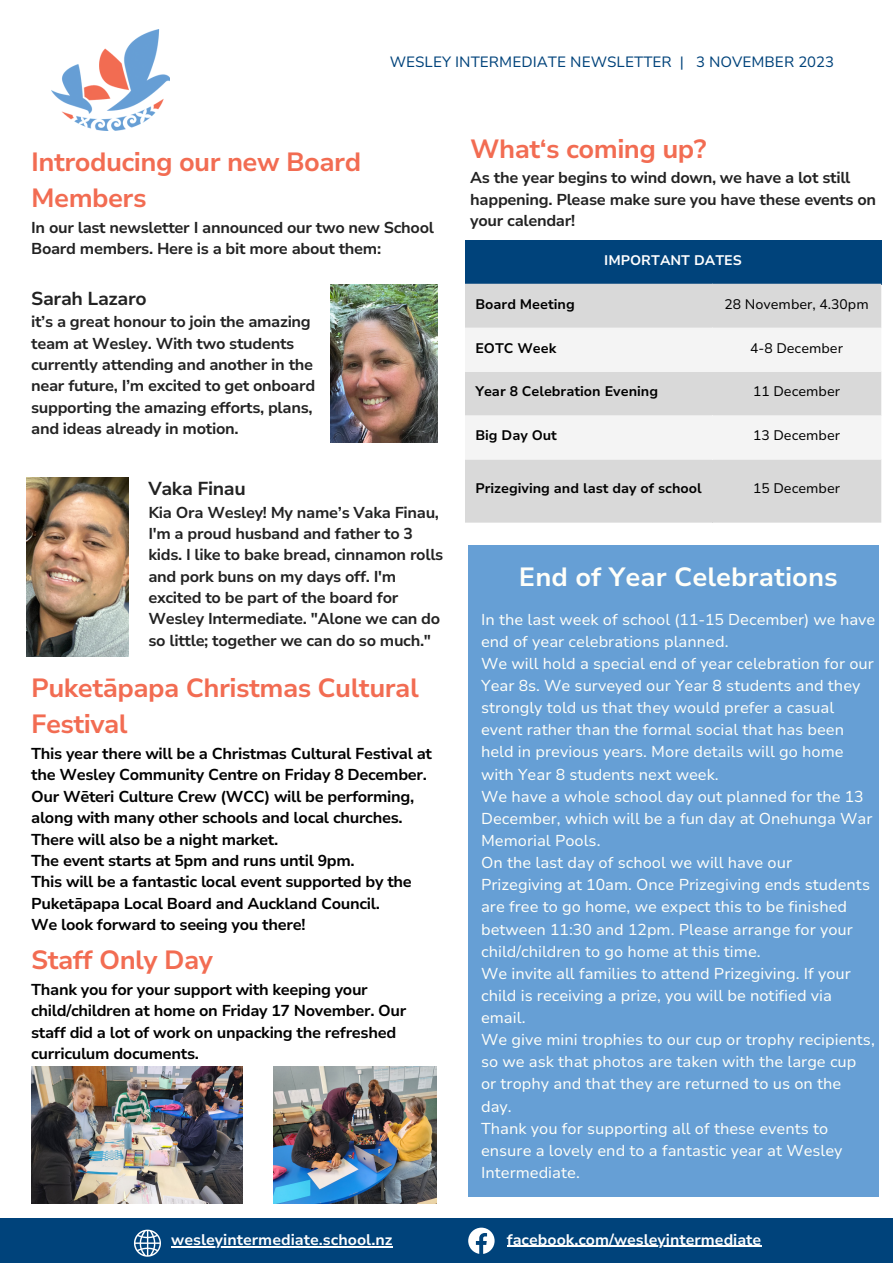
<style>
.page{position:relative;width:893px;height:1264px;background:#fff}
.page>*{position:absolute;margin:0;border:0;box-sizing:border-box;transform-origin:0 0}
.t1{font:700 26.25px/36px "Nunito Sans 10 pt";letter-spacing:-.02em;color:#f26c52}
.t2{font:700 26.25px "Nunito Sans 10 pt";color:#fffff9}
.t3{font:700 18.75px "Nunito Sans 10 pt";letter-spacing:-.02em;color:#222}
.t4{font:15.75px/22.2px "Nunito Sans 10 pt";color:#fffff9}
.t5{font:700 15.75px/21.3px "Nunito Sans 10 pt";letter-spacing:-.02em;color:#222}
.t6{font:700 15.75px/21.3px "Nunito Sans 10 pt";letter-spacing:-.02em;color:#000}
.t7{font:700 15.3px "Nunito Sans 10 pt";color:#fff}
.t8{font:14.85px "Nunito Sans 10 pt";color:#00437b}
.t9{font:700 13.8px "Nunito Sans 10 pt";color:#000}
.t10{font:13.8px "Nunito Sans 10 pt";color:#000}
.t11{font:700 13.8px "Nunito Sans 10 pt";color:#fff}
</style>
<div class="page">
<img style="left:52px;top:30px;width:118px;height:101px">
<div style="left:465px;top:240px;width:416px;height:44px;background:#00437b"></div>
<div style="left:465px;top:284px;width:416px;height:238px;background:#d9d9d9"></div>
<svg style="left:465px;top:327px;width:416px;height:133px;fill:#f4f4f4"></svg>
<div style="left:0;top:1217px;width:892px;height:45px;background:#00437b"></div>
<hr style="left:506px;top:1245px;width:255px;height:1px;background:#fff">
<svg style="left:468px;top:1227px;width:26px;height:26px"></svg>
<svg style="left:133px;top:1229px;width:28px;height:28px"></svg>
<hr style="left:171px;top:1245px;width:221px;height:2px;background:#fff">
<div style="left:467px;top:545px;width:411px;height:651px;background:#669fd5"></div>
<img style="left:330px;top:284px;width:107px;height:159px">
<img style="left:27px;top:478px;width:101px;height:178px">
<img style="left:273px;top:1066px;width:163px;height:137px">
<img style="left:31px;top:1066px;width:211px;height:137px">
<p class="t8" style="left:389px;top:52px;width:446px">WESLEY INTERMEDIATE NEWSLETTER | 3 NOVEMBER 2023</p>
<p class="t1" style="left:31px;top:144px;width:331px">Introducing our new Board<br>Members</p>
<p class="t5" style="left:31px;top:217px;width:404px">In our last newsletter I announced our two new School<br>Board members. Here is a bit more about them:</p>
<p class="t3" style="left:31px;top:286px;width:117px">Sarah Lazaro</p>
<p class="t5" style="left:31px;top:311px;width:281px">it’s a great honour to join the amazing</p>
<p class="t5" style="left:31px;top:333px;width:265px">team at Wesley. With two students</p>
<p class="t5" style="left:31px;top:354px;width:283px">currently attending and another in the</p>
<p class="t5" style="left:31px;top:375px;width:285px">near future, I’m excited to get onboard</p>
<p class="t5" style="left:31px;top:397px;width:283px">supporting the amazing efforts, plans,</p>
<p class="t5" style="left:31px;top:418px;width:209px">and ideas already in motion.</p>
<p class="t3" style="left:148px;top:476px;width:99px">Vaka Finau</p>
<p class="t5" style="left:148px;top:501px;width:296px">Kia Ora Wesley! My name’s Vaka Finau, I'm a proud husband and father to 3 kids. I like to bake bread, cinnamon rolls and pork buns on my days off. I'm excited to be part of the board for Wesley Intermediate. "Alone we can do so little; together we can do so much."</p>
<p class="t1" style="left:31px;top:670px;width:389px">Puketāpapa Christmas Cultural<br>Festival</p>
<p class="t6" style="left:31px;top:743px;width:402px">This year there will be a Christmas Cultural Festival at the Wesley Community Centre on Friday 8 December.<br>Our Wēteri Culture Crew (WCC) will be performing, along with many other schools and local churches.</p>
<p class="t6" style="left:31px;top:828px;width:249px">There will also be a night market.</p>
<p class="t6" style="left:31px;top:850px;width:325px">The event starts at 5pm and runs until 9pm.</p>
<p class="t6" style="left:31px;top:871px;width:382px">This will be a fantastic local event supported by the<br>Puketāpapa Local Board and Auckland Council.</p>
<p class="t6" style="left:31px;top:914px;width:276px">We look forward to seeing you there!</p>
<p class="t1" style="left:31px;top:942px;width:183px">Staff Only Day</p>
<p class="t6" style="left:31px;top:979px;width:377px">Thank you for your support with keeping your child/children at home on Friday 17 November. Our staff did a lot of work on unpacking the refreshed curriculum documents.</p>
<p class="t1" style="left:470px;top:131px;width:238px">What‘s coming up?</p>
<p class="t5" style="left:470px;top:168px;width:407px">As the year begins to wind down, we have a lot still happening. Please make sure you have these events on your calendar!</p>
<p class="t11" style="left:604px;top:251px;width:139px">IMPORTANT DATES</p>
<p class="t9" style="left:475px;top:295px;width:101px">Board Meeting</p>
<p class="t10" style="left:724px;top:295px;width:146px">28 November, 4.30pm</p>
<p class="t9" style="left:475px;top:338px;width:83px">EOTC Week</p>
<p class="t10" style="left:750px;top:338px;width:94px">4-8 December</p>
<p class="t9" style="left:475px;top:382px;width:184px">Year 8 Celebration Evening</p>
<p class="t10" style="left:753px;top:382px;width:88px">11 December</p>
<p class="t9" style="left:475px;top:426px;width:83px">Big Day Out</p>
<p class="t10" style="left:753px;top:426px;width:88px">13 December</p>
<p class="t9" style="left:475px;top:479px;width:228px">Prizegiving and last day of school</p>
<p class="t10" style="left:753px;top:479px;width:88px">15 December</p>
<p class="t2" style="left:519px;top:560px;width:320px">End of Year Celebrations</p>
<p class="t4" style="left:481px;top:608px;width:396px">In the last week of school (11-15 December) we have end of year celebrations planned.</p>
<p class="t4" style="left:481px;top:652px;width:394px">We will hold a special end of year celebration for our Year 8s. We surveyed our Year 8 students and they strongly told us that they would prefer a casual event rather than the formal social that has been held in previous years. More details will go home with Year 8 students next week.</p>
<p class="t4" style="left:481px;top:785px;width:393px">We have a whole school day out planned for the 13<br>December, which will be a fun day at Onehunga War<br>Memorial Pools.</p>
<p class="t4" style="left:481px;top:851px;width:390px">On the last day of school we will have our Prizegiving at 10am. Once Prizegiving ends students are free to go home, we expect this to be finished between 11:30 and 12pm. Please arrange for your child/children to go home at this time.</p>
<p class="t4" style="left:481px;top:962px;width:371px">We invite all families to attend Prizegiving. If your child is receiving a prize, you will be notified via email.</p>
<p class="t4" style="left:481px;top:1028px;width:395px">We give mini trophies to our cup or trophy recipients, so we ask that photos are taken with the large cup or trophy and that they are returned to us on the day.</p>
<p class="t4" style="left:481px;top:1117px;width:363px">Thank you for supporting all of these events to ensure a lovely end to a fantastic year at Wesley<br>Intermediate.</p>
<p class="t7" style="left:171px;top:1229px;width:223px">wesleyintermediate.school.nz</p>
<p class="t7" style="left:506px;top:1229px;width:256px">facebook.com/wesleyintermediate</p>
</div>
